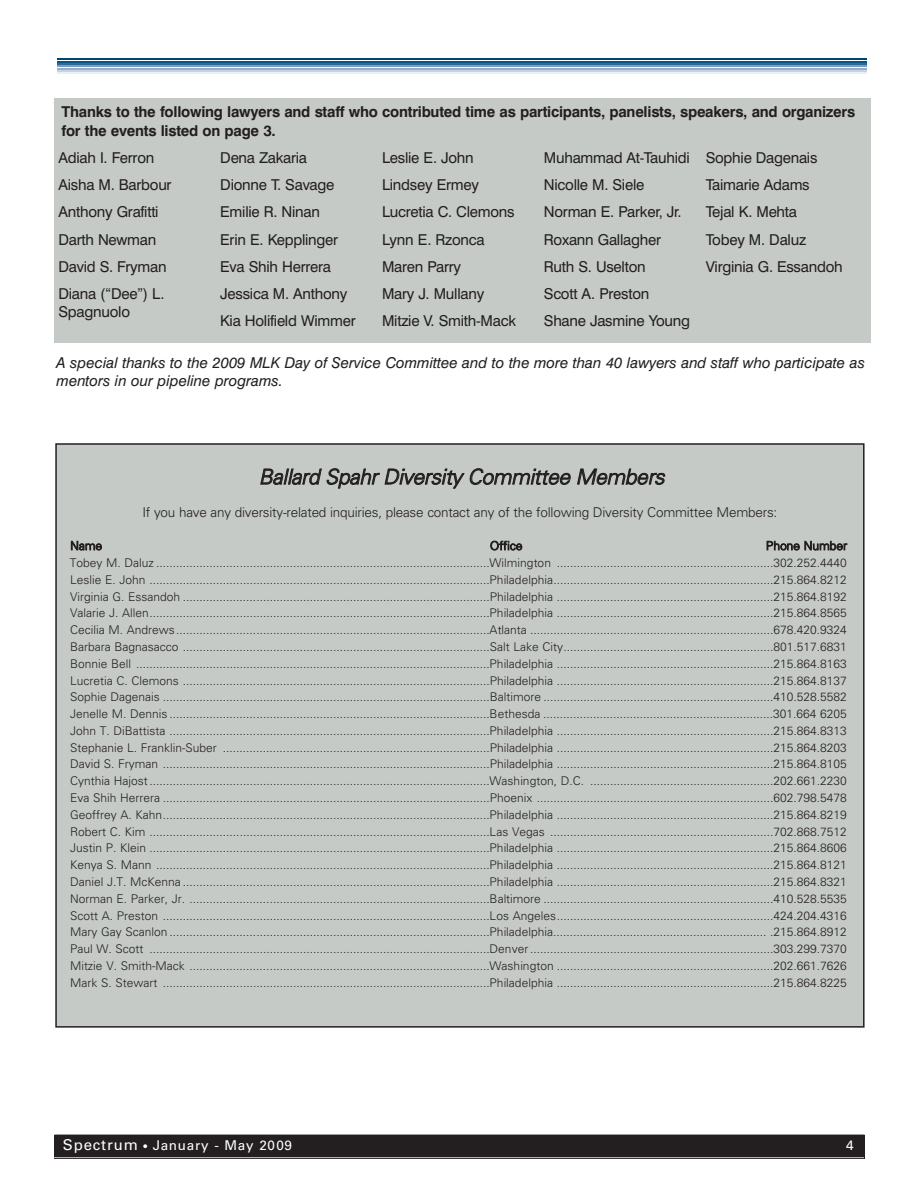
<style>
.page{position:relative;width:918px;height:1188px;background:#fff}
.page>*{position:absolute;margin:0;border:0;box-sizing:border-box;transform-origin:0 0}
.t1{font:italic 300 21px "Univers";color:#231f20}
.t2{font:15px/27.2px "Swiss 721 BT";letter-spacing:-.015em;color:#231f20}
.t3{font:700 15px/19.2px "Swiss 721 BT";letter-spacing:-.015em;color:#231f20}
.t4{font:italic 15px/18px "Swiss 721 BT";color:#231f20}
.t5{font:300 13.5px "Univers";letter-spacing:-.015em;color:#231f20}
.t6{font:13.5px "Univers";letter-spacing:.055em;color:#fff}
.t7{font:300 12px/16.8px "Univers";color:#231f20;text-align:justify}
.s1{font-size:15px}
.s2{font-size:10.5px}
</style>
<div class="page">
<div style="left:54px;top:1135px;width:810px;height:23px;background:#231f20"></div>
<hr style="left:54px;top:1135px;width:811px;height:1px;background:#231f20">
<hr style="left:54px;top:1157px;width:810px;height:1px;background:#c6cac6">
<div style="left:56px;top:444px;width:808px;height:583px;background:#c6cac6"></div>
<div style="left:54px;top:98px;width:817px;height:52px;background:#c6cac6"></div>
<div style="left:54px;top:147px;width:817px;height:195px;background:#c6cac6"></div>
<hr style="left:57px;top:68px;width:810px;height:2px;background:#97aecb">
<hr style="left:57px;top:70px;width:810px;height:2px;background:#c7d2e3">
<hr style="left:57px;top:73px;width:810px;height:1px;background:#eaeff5">
<hr style="left:57px;top:65px;width:810px;height:2px;background:#7d9bbe">
<hr style="left:57px;top:63px;width:810px;height:2px;background:#2c6a98">
<hr style="left:57px;top:61px;width:810px;height:1px;background:#085687">
<hr style="left:57px;top:58px;width:810px;height:2px;background:#004577">
<p class="t2" style="left:54px;top:94px;width:240px">WOMEN’S WAY 32nd Annual Dinner</p>
<p class="t3" style="left:62px;top:102px;width:795px">Thanks to the following lawyers and staff who contributed time as participants, panelists, speakers, and organizers for the events listed on page 3.</p>
<p class="t2" style="left:58px;top:144px;width:115px">Adiah I. Ferron<br>Aisha M. Barbour<br>Anthony Grafitti<br>Darth Newman<br>David S. Fryman<br>Diana (“Dee”) L.</p>
<p class="t2" style="left:58px;top:298px;width:73px">Spagnuolo</p>
<p class="t2" style="left:220px;top:144px;width:137px">Dena Zakaria<br>Dionne T. Savage<br>Emilie R. Ninan<br>Erin E. Kepplinger<br>Eva Shih Herrera<br>Jessica M. Anthony<br>Kia Holifield Wimmer</p>
<p class="t2" style="left:382px;top:144px;width:135px">Leslie E. John<br>Lindsey Ermey<br>Lucretia C. Clemons<br>Lynn E. Rzonca<br>Maren Parry<br>Mary J. Mullany<br>Mitzie V. Smith-Mack</p>
<p class="t2" style="left:544px;top:144px;width:148px">Muhammad At-Tauhidi<br>Nicolle M. Siele<br>Norman E. Parker, Jr.<br>Roxann Gallagher<br>Ruth S. Uselton<br>Scott A. Preston<br>Shane Jasmine Young</p>
<p class="t2" style="left:706px;top:144px;width:138px">Sophie Dagenais<br>Taimarie Adams<br>Tejal K. Mehta<br>Tobey M. Daluz<br>Virginia G. Essandoh</p>
<p class="t4" style="left:57px;top:354px;width:810px">A special thanks to the 2009 MLK Day of Service Committee and to the more than 40 lawyers and staff who participate as mentors in our pipeline programs.</p>
<h1 class="t1" style="left:259px;top:469px;width:411px">Ballard Spahr Diversity Committee Members</h1>
<p class="t5" style="left:142px;top:507px;width:636px">If you have any diversity-related inquiries, please contact any of the following Diversity Committee Members:</p>
<p class="t7" style="left:70px;top:538px;width:33px">Name</p>
<p class="t7" style="left:490px;top:538px;width:34px">Office</p>
<p class="t7" style="left:70px;top:538px;width:779px;text-indent:696px">Phone Number Tobey M. Daluz ....................................................................................................Wilmington .................................................................302.252.4440<br>Leslie E. John ......................................................................................................Philadelphia..................................................................215.864.8212<br>Virginia G. Essandoh ............................................................................................Philadelphia .................................................................215.864.8192<br>Valarie J. Allen......................................................................................................Philadelphia .................................................................215.864.8565<br>Cecilia M. Andrews..............................................................................................Atlanta .........................................................................678.420.9324<br>Barbara Bagnasacco ............................................................................................Salt Lake City...............................................................801.517.6831<br>Bonnie Bell ..........................................................................................................Philadelphia .................................................................215.864.8163<br>Lucretia C. Clemons ............................................................................................Philadelphia .................................................................215.864.8137<br>Sophie Dagenais ..................................................................................................Baltimore .....................................................................410.528.5582<br>Jenelle M. Dennis ................................................................................................Bethesda .....................................................................301.664 6205<br>John T. DiBattista ................................................................................................Philadelphia .................................................................215.864.8313<br>Stephanie L. Franklin-Suber ................................................................................Philadelphia .................................................................215.864.8203<br>David S. Fryman ..................................................................................................Philadelphia .................................................................215.864.8105<br>Cynthia Hajost ......................................................................................................Washington, D.C. .......................................................202.661.2230<br>Eva Shih Herrera ..................................................................................................Phoenix .......................................................................602.798.5478<br>Geoffrey A. Kahn..................................................................................................Philadelphia .................................................................215.864.8219<br>Robert C. Kim ......................................................................................................Las Vegas ...................................................................702.868.7512<br>Justin P. Klein ......................................................................................................Philadelphia .................................................................215.864.8606<br>Kenya S. Mann ....................................................................................................Philadelphia .................................................................215.864.8121<br>Daniel J.T. McKenna ............................................................................................Philadelphia .................................................................215.864.8321<br>Norman E. Parker, Jr. ..........................................................................................Baltimore .....................................................................410.528.5535<br>Scott A. Preston ..................................................................................................Los Angeles.................................................................424.204.4316<br>Mary Gay Scanlon ................................................................................................Philadelphia................................................................ .215.864.8912<br>Paul W. Scott ......................................................................................................Denver .........................................................................303.299.7370<br>Mitzie V. Smith-Mack ..........................................................................................Washington .................................................................202.661.7626<br>Mark S. Stewart ..................................................................................................Philadelphia .................................................................215.864.8225</p>
<p class="t6" style="left:63px;top:1141px;width:231px"><span class="s1">Spectrum</span> <span class="s2">•</span> January - May 2009</p>
<p class="t6" style="left:846px;top:1141px;width:9px">4</p>
</div>
